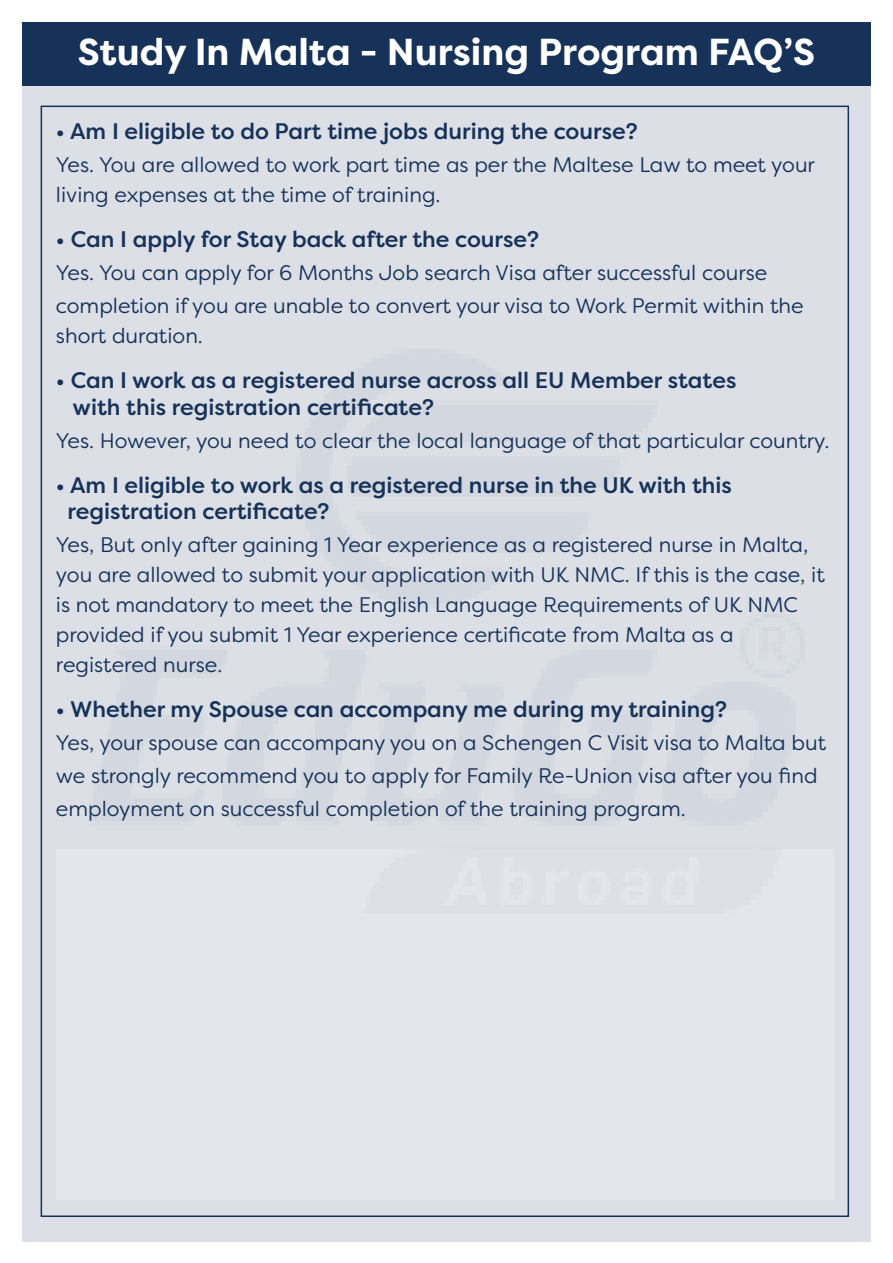
<style>
.page{position:relative;width:893px;height:1263px;background:#fff}
.page>*{position:absolute;margin:0;border:0;box-sizing:border-box;transform-origin:0 0}
.t1{font:700 37.5px "Filson Pro";color:#fff}
.t2{font:500 22.5px/27px "Filson Pro";color:#173259}
.t3{font:21px/30px "Filson Pro";color:#173259}
</style>
<div class="page">
<div style="left:22px;top:22px;width:849px;height:1219px;background:#dce0e6"></div>
<div style="left:22px;top:22px;width:849px;height:64px;background:#173259"></div>
<div style="left:56px;top:849px;width:778px;height:350px;background:#e3e7eb"></div>
<h1 class="t1" style="left:78px;top:37px;width:739px">Study In Malta - Nursing Program FAQ’S</h1>
<p class="t2" style="left:56px;top:117px;width:583px">• Am I eligible to do Part time jobs during the course?</p>
<p class="t3" style="left:56px;top:149px;width:761px">Yes. You are allowed to work part time as per the Maltese Law to meet your living expenses at the time of training.</p>
<p class="t2" style="left:56px;top:228px;width:485px">ï Can I apply for Stay back after the course?</p>
<p class="t3" style="left:56px;top:256px;width:749px;line-height:33px">Yes. You can apply for 6 Months Job search Visa after successful course completion if you are unable to convert your visa to Work Permit within the</p>
<p class="t3" style="left:56px;top:323px;width:148px">short duration.</p>
<p class="t2" style="left:73px;top:366px;width:665px;text-indent:-17px">• Can I work as a registered nurse across all EU Member states with this registration certificate?</p>
<p class="t3" style="left:56px;top:425px;width:775px">Yes. However, you need to clear the local language of that particular country.</p>
<p class="t2" style="left:67px;top:472px;width:666px;line-height:25.5px;text-indent:-11px">• Am I eligible to work as a registered nurse in the UK with this registration certificate?</p>
<p class="t3" style="left:56px;top:529px;width:770px">Yes, But only after gaining 1 Year experience as a registered nurse in Malta, you are allowed to submit your application with UK NMC. If this is the case, it is not mandatory to meet the English Language Requirements of UK NMC provided if you submit 1 Year experience certificate from Malta as a registered nurse.</p>
<p class="t2" style="left:56px;top:698px;width:673px">ï Whether my Spouse can accompany me during my training?</p>
<p class="t3" style="left:56px;top:725px;width:772px;line-height:33px">Yes, your spouse can accompany you on a Schengen C Visit visa to Malta but we strongly recommend you to apply for Family Re-Union visa after you find employment on successful completion of the training program.</p>
</div>
